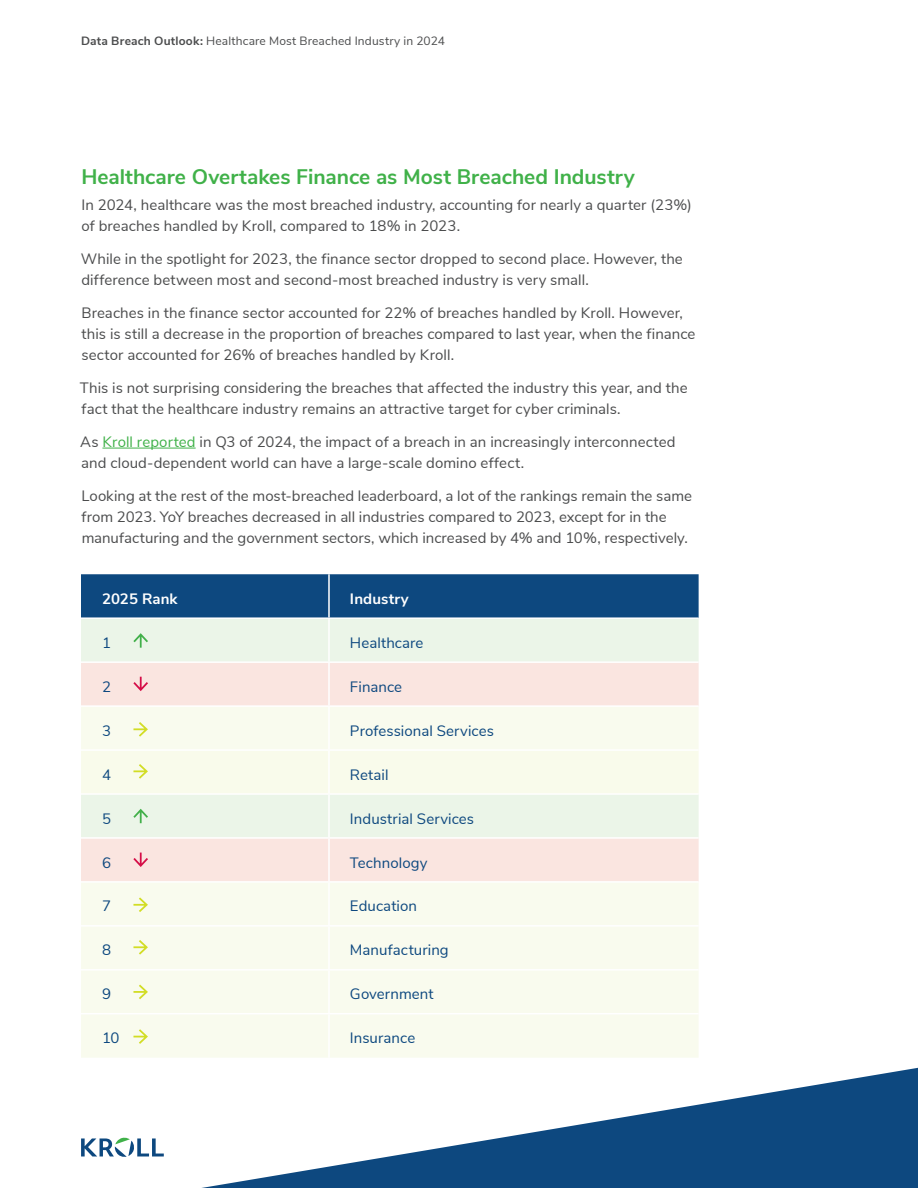
<style>
.page{position:relative;width:918px;height:1188px;background:#fff}
.page>*{position:absolute;margin:0;border:0;box-sizing:border-box;transform-origin:0 0}
.Sub_Head_1_-_Bold_Green_-_14_18{font:700 21px "Nunito Sans";color:#40b149}
.Body_Text_-_Regular_Grey_-_10_14{font:15px/21px "Nunito Sans";letter-spacing:.005em;color:#4b4c4d}
.t1{font:15px "Nunito Sans";letter-spacing:.005em;color:#0d487f}
.t2{font:700 15px "Nunito Sans";letter-spacing:.005em;color:#fff}
.t3{font:12px "Nunito Sans";letter-spacing:.015em;color:#4b4c4d}
.s1{font-weight:700}
.s2{color:#40b149}
</style>
<div class="page">
<hr style="left:102px;top:448px;width:94px;height:1px;background:#40b149">
<div style="left:81px;top:883px;width:618px;height:91px;background:#f9fbee"></div>
<hr style="left:328px;top:883px;width:2px;height:42px;background:#fff">
<hr style="left:81px;top:925px;width:248px;height:2px;background:#fff">
<hr style="left:329px;top:925px;width:370px;height:2px;background:#fff">
<hr style="left:328px;top:927px;width:2px;height:42px;background:#fff">
<hr style="left:81px;top:969px;width:248px;height:2px;background:#fff">
<hr style="left:329px;top:969px;width:370px;height:2px;background:#fff">
<hr style="left:328px;top:971px;width:2px;height:42px;background:#fff">
<svg style="left:133px;top:940px;width:15px;height:15px"></svg>
<svg style="left:133px;top:897px;width:15px;height:15px"></svg>
<svg style="left:81px;top:574px;width:618px;height:307px;background:#d4dad8"></svg>
<svg style="left:81px;top:974px;width:837px;height:214px"></svg>
<p class="t3" style="left:81px;top:32px;width:366px"><span class="s1">Data Breach Outlook:</span> Healthcare Most Breached Industry in 2024</p>
<p class="Sub_Head_1_-_Bold_Green_-_14_18" style="left:81px;top:161px;width:555px">Healthcare Overtakes Finance as Most Breached Industry</p>
<p class="Body_Text_-_Regular_Grey_-_10_14" style="left:81px;top:193px;width:612px">In 2024, healthcare was the most breached industry, accounting for nearly a quarter (23%) of breaches handled by Kroll, compared to 18% in 2023.</p>
<p class="Body_Text_-_Regular_Grey_-_10_14" style="left:81px;top:247px;width:604px">While in the spotlight for 2023, the finance sector dropped to second place. However, the difference between most and second-most breached industry is very small.</p>
<p class="Body_Text_-_Regular_Grey_-_10_14" style="left:81px;top:301px;width:616px">Breaches in the finance sector accounted for 22% of breaches handled by Kroll. However, this is still a decrease in the proportion of breaches compared to last year, when the finance sector accounted for 26% of breaches handled by Kroll.</p>
<p class="Body_Text_-_Regular_Grey_-_10_14" style="left:80px;top:376px;width:609px">This is not surprising considering the breaches that affected the industry this year, and the fact that the healthcare industry remains an attractive target for cyber criminals.</p>
<p class="Body_Text_-_Regular_Grey_-_10_14" style="left:80px;top:430px;width:597px">As <span class="s2">Kroll reported</span> in Q3 of 2024, the impact of a breach in an increasingly interconnected and cloud-dependent world can have a large-scale domino effect.</p>
<p class="Body_Text_-_Regular_Grey_-_10_14" style="left:81px;top:484px;width:612px">Looking at the rest of the most-breached leaderboard, a lot of the rankings remain the same from 2023. YoY breaches decreased in all industries compared to 2023, except for in the manufacturing and the government sectors, which increased by 4% and 10%, respectively.</p>
<p class="t2" style="left:102px;top:588px;width:77px">2025 Rank</p>
<p class="t2" style="left:350px;top:588px;width:60px">Industry</p>
<p class="t1" style="left:102px;top:632px;width:10px">1</p>
<p class="t1" style="left:350px;top:632px;width:75px">Healthcare</p>
<p class="t1" style="left:102px;top:676px;width:10px">2</p>
<p class="t1" style="left:350px;top:676px;width:54px">Finance</p>
<p class="t1" style="left:102px;top:720px;width:10px">3</p>
<p class="t1" style="left:350px;top:720px;width:146px">Professional Services</p>
<p class="t1" style="left:102px;top:763px;width:10px">4</p>
<p class="t1" style="left:350px;top:763px;width:40px">Retail</p>
<p class="t1" style="left:102px;top:807px;width:10px">5</p>
<p class="t1" style="left:350px;top:807px;width:126px">Industrial Services</p>
<p class="t1" style="left:102px;top:851px;width:10px">6</p>
<p class="t1" style="left:350px;top:851px;width:79px">Technology</p>
<p class="t1" style="left:102px;top:895px;width:10px">7</p>
<p class="t1" style="left:350px;top:895px;width:69px">Education</p>
<p class="t1" style="left:102px;top:939px;width:10px">8</p>
<p class="t1" style="left:350px;top:939px;width:100px">Manufacturing</p>
<p class="t1" style="left:102px;top:983px;width:10px">9</p>
<p class="t1" style="left:350px;top:983px;width:85px">Government</p>
<p class="t1" style="left:102px;top:1027px;width:19px">10</p>
<p class="t1" style="left:350px;top:1027px;width:67px">Insurance</p>
</div>
